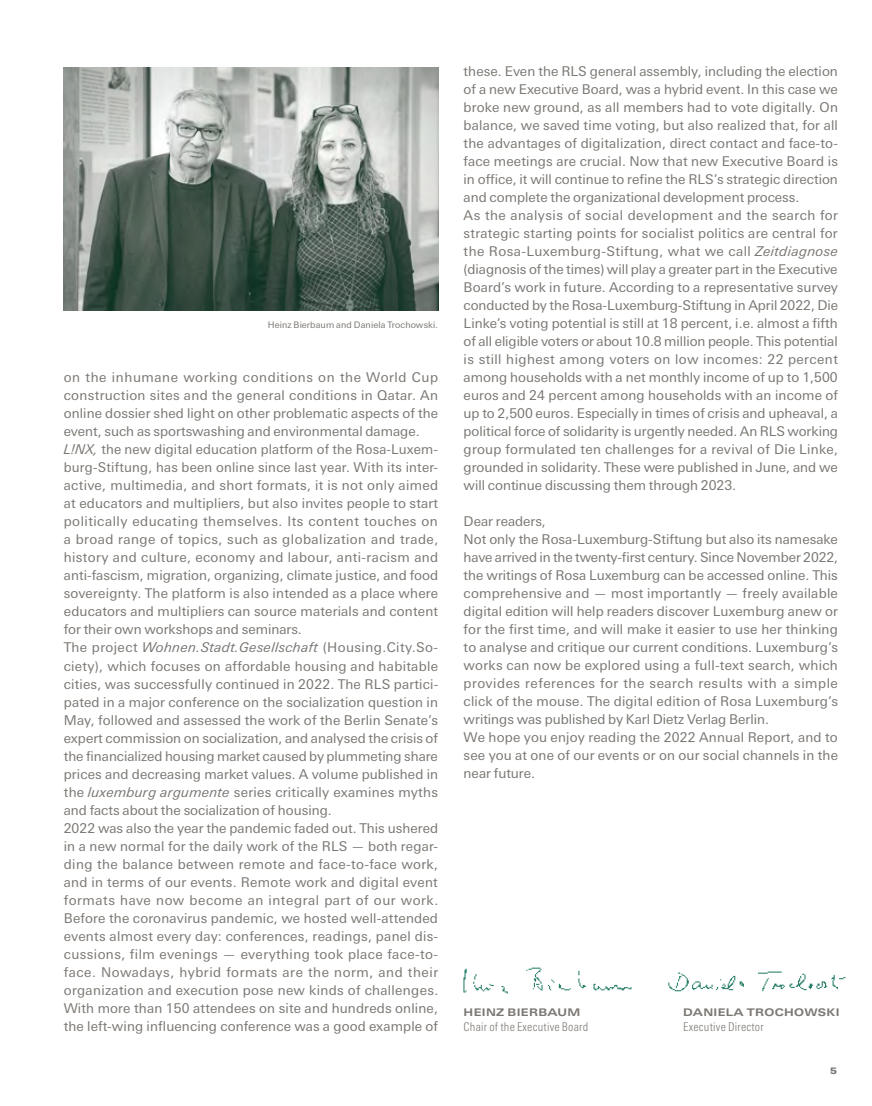
<style>
.page{position:relative;width:872px;height:1106px;background:#fff}
.page>*{position:absolute;margin:0;border:0;box-sizing:border-box;transform-origin:0 0}
.t1{font:13.5px/18px "Linotype Univers Basic";letter-spacing:.01em;color:#7b7773}
.t2{font:300 condensed 12px "Linotype Univers";letter-spacing:.02em;color:#7b7773}
.t3{font:700 10.5px "Linotype Univers Extd";letter-spacing:.03em;color:#7b7773}
.t4{font:9px "Linotype Univers Basic";letter-spacing:.01em;color:#7b7773}
.t5{font:900 9px "Linotype Univers Extd";color:#7b7773}
.s1{font-style:italic}
</style>
<div class="page">
<img style="left:668px;top:971px;width:178px;height:21px">
<img style="left:463px;top:967px;width:169px;height:27px">
<img style="left:64px;top:67px;width:374px;height:243px">
<p class="t4" style="left:268px;top:320px;width:172px">Heinz Bierbaum and Daniela Trochowski.</p>
<p class="t1" style="left:64px;top:368px;width:376px">on the inhumane working conditions on the World Cup construction sites and the general conditions in Qatar. An online dossier shed light on other problematic aspects of the event, such as sportswashing and environmental damage.<br><span class="s1">L!NX,</span> the new digital education platform of the Rosa-Luxem&shy;burg-Stiftung, has been online since last year. With its inter&shy;active, multimedia, and short formats, it is not only aimed at educators and multipliers, but also invites people to start politically educating themselves. Its content touches on a broad range of topics, such as globalization and trade, history and culture, economy and labour, anti-racism and anti-fascism, migration, organizing, climate justice, and food sovereignty. The platform is also intended as a place where educators and multipliers can source materials and content for their own workshops and seminars.<br>The project <span class="s1">Wohnen.Stadt.Gesellschaft</span> (Housing.City.So&shy;ciety), which focuses on affordable housing and habitable cities, was successfully continued in 2022. The RLS partici&shy;pated in a major conference on the socialization question in May, followed and assessed the work of the Berlin Senate’s expert commission on socialization, and analysed the crisis of the financialized housing market caused by plummeting share prices and decreasing market values. A volume published in the <span class="s1">luxemburg argumente</span> series critically examines myths and facts about the socialization of housing.<br>2022 was also the year the pandemic faded out. This ushered in a new normal for the daily work of the RLS — both regar&shy;ding the balance between remote and face-to-face work, and in terms of our events. Remote work and digital event formats have now become an integral part of our work.<br>Before the coronavirus pandemic, we hosted well-attended events almost every day: conferences, readings, panel dis&shy;cussions, film evenings — everything took place face-to&shy;face. Nowadays, hybrid formats are the norm, and their organization and execution pose new kinds of challenges.<br>With more than 150 attendees on site and hundreds online, the left-wing influencing conference was a good example of</p>
<p class="t1" style="left:463px;top:62px;width:376px">these. Even the RLS general assembly, including the election of a new Executive Board, was a hybrid event. In this case we broke new ground, as all members had to vote digitally. On balance, we saved time voting, but also realized that, for all the advantages of digitalization, direct contact and face-to&shy;face meetings are crucial. Now that new Executive Board is in office, it will continue to refine the RLS’s strategic direction and complete the organizational development process.<br>As the analysis of social development and the search for strategic starting points for socialist politics are central for the Rosa-Luxemburg-Stiftung, what we call <span class="s1">Zeitdiagnose </span>(diagnosis of the times) will play a greater part in the Executive Board’s work in future. According to a representative survey conducted by the Rosa-Luxemburg-Stiftung in April 2022, Die Linke’s voting potential is still at 18 percent, i.e. almost a fifth of all eligible voters or about 10.8 million people. This potential is still highest among voters on low incomes: 22 percent among households with a net monthly income of up to 1,500 euros and 24 percent among households with an income of up to 2,500 euros. Especially in times of crisis and upheaval, a political force of solidarity is urgently needed. An RLS working group formulated ten challenges for a revival of Die Linke, grounded in solidarity. These were published in June, and we will continue discussing them through 2023.</p>
<p class="t1" style="left:463px;top:512px;width:376px">Dear readers,<br>Not only the Rosa-Luxemburg-Stiftung but also its namesake have arrived in the twenty-first century. Since November 2022, the writings of Rosa Luxemburg can be accessed online. This comprehensive and — most importantly — freely available digital edition will help readers discover Luxemburg anew or for the first time, and will make it easier to use her thinking to analyse and critique our current conditions. Luxemburg’s works can now be explored using a full-text search, which provides references for the search results with a simple click of the mouse. The digital edition of Rosa Luxemburg’s writings was published by Karl Dietz Verlag Berlin.<br>We hope you enjoy reading the 2022 Annual Report, and to see you at one of our events or on our social channels in the near future.</p>
<p class="t3" style="left:463px;top:1006px;width:118px">HEINZ BIERBAUM</p>
<p class="t2" style="left:463px;top:1020px;width:126px">Chair of the Executive Board</p>
<p class="t3" style="left:683px;top:1005px;width:158px">DANIELA TROCHOWSKI</p>
<p class="t2" style="left:683px;top:1019px;width:82px">Executive Director</p>
<p class="t5" style="left:830px;top:1065px;width:8px">5</p>
</div>
